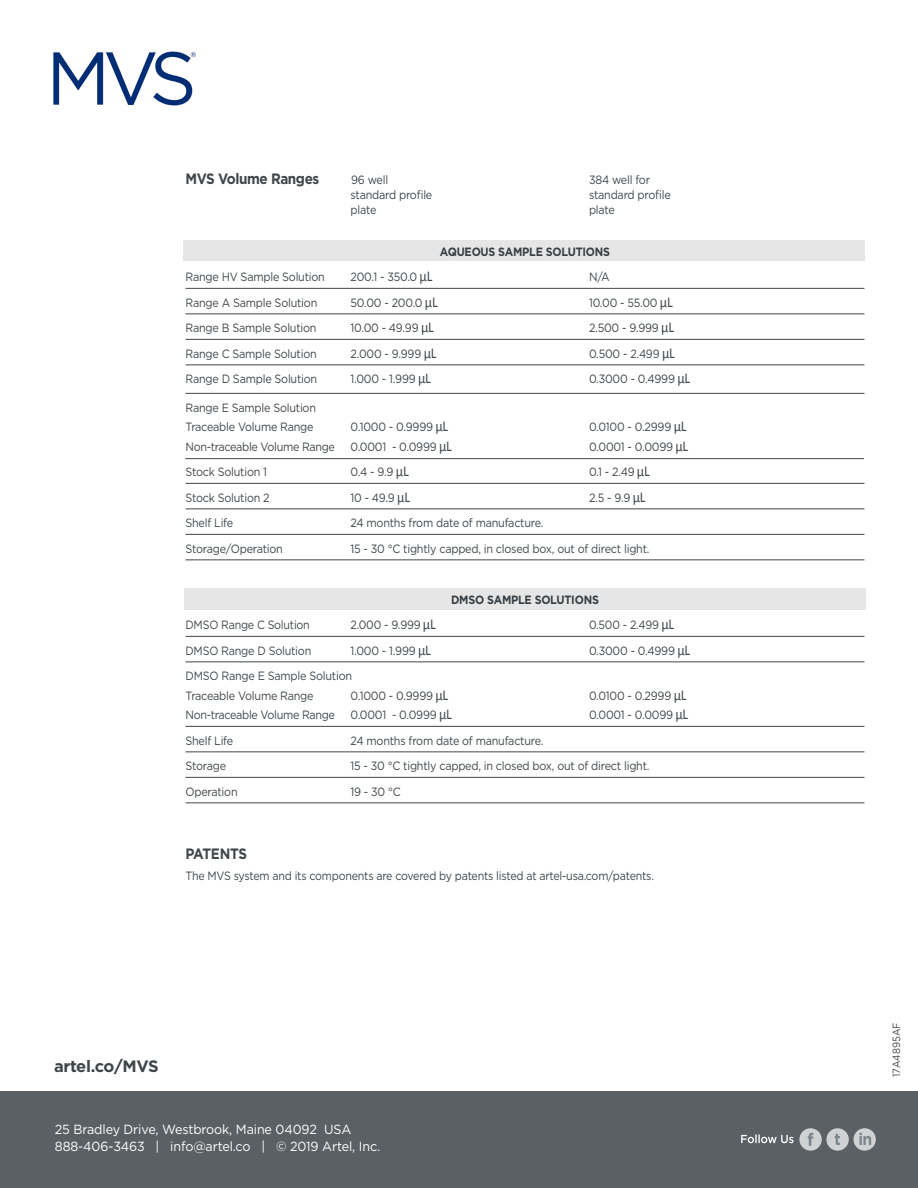
<style>
.page{position:relative;width:918px;height:1188px;background:#fff}
.page>*{position:absolute;margin:0;border:0;box-sizing:border-box;transform-origin:0 0}
.t1{font:700 16.5px "Gotham";letter-spacing:-.02em;color:#3f464a}
.t2{font:700 15px "Gotham";letter-spacing:-.03em;color:#3f464a;scale:.9 1}
.t3{font:13.2px "Gotham";letter-spacing:-.01em;color:#fff;scale:.95 1}
.t4{font:12px "Gotham";letter-spacing:-.02em;color:#3f464a;scale:.9 1}
.t5{font:12px "Gotham";letter-spacing:-.02em;color:#3f464a;scale:.89 1}
.t6{font:700 12px "Gotham";letter-spacing:-.02em;color:#3f464a;scale:.9 1}
.t7{font:10.5px "Gotham";color:#3f464a;scale:.91 1}
.s1{font-family:"Calibri";font-size:15px}
</style>
<div class="page">
<div style="left:0;top:1091px;width:918px;height:97px;background:#5b6064"></div>
<svg style="left:741px;top:1135px;width:53px;height:8px"></svg>
<div style="left:799px;top:1128px;width:23px;height:23px;background:#d0d1d3;border-radius:50%"></div>
<svg style="left:808px;top:1133px;width:5px;height:13px"></svg>
<div style="left:826px;top:1128px;width:23px;height:23px;background:#d0d1d3;border-radius:50%"></div>
<svg style="left:835px;top:1134px;width:5px;height:11px"></svg>
<div style="left:853px;top:1128px;width:23px;height:23px;background:#d0d1d3;border-radius:50%"></div>
<svg style="left:859px;top:1133px;width:12px;height:12px"></svg>
<hr style="left:186px;top:288px;width:678px;height:1px;background:#3f464a">
<hr style="left:186px;top:314px;width:678px;height:1px;background:#3f464a">
<hr style="left:186px;top:339px;width:678px;height:1px;background:#3f464a">
<hr style="left:186px;top:365px;width:678px;height:1px;background:#3f464a">
<hr style="left:186px;top:393px;width:678px;height:1px;background:#3f464a">
<hr style="left:186px;top:483px;width:678px;height:1px;background:#3f464a">
<hr style="left:186px;top:509px;width:678px;height:1px;background:#3f464a">
<hr style="left:186px;top:534px;width:678px;height:1px;background:#3f464a">
<hr style="left:186px;top:560px;width:678px;height:1px;background:#3f464a">
<hr style="left:186px;top:636px;width:678px;height:1px;background:#3f464a">
<hr style="left:186px;top:662px;width:678px;height:1px;background:#3f464a">
<hr style="left:186px;top:726px;width:678px;height:1px;background:#3f464a">
<hr style="left:186px;top:752px;width:678px;height:1px;background:#3f464a">
<hr style="left:186px;top:777px;width:678px;height:1px;background:#3f464a">
<hr style="left:186px;top:803px;width:678px;height:1px;background:#3f464a">
<div style="left:183px;top:241px;width:682px;height:20px;background:#e6e6e7"></div>
<div style="left:184px;top:588px;width:682px;height:22px;background:#e6e6e7"></div>
<hr style="left:185px;top:458px;width:679px;height:1px;background:#3f464a">
<img style="left:53px;top:51px;width:143px;height:55px">
<p class="t2" style="left:186px;top:169px;width:150px">MVS Volume Ranges</p>
<p class="t4" style="left:351px;top:172px;width:43px">96 well</p>
<p class="t4" style="left:589px;top:172px;width:69px">384 well for</p>
<p class="t4" style="left:351px;top:187px;width:92px">standard profi le</p>
<p class="t4" style="left:589px;top:187px;width:92px">standard profi le</p>
<p class="t4" style="left:351px;top:202px;width:30px">plate</p>
<p class="t4" style="left:589px;top:202px;width:30px">plate</p>
<p class="t6" style="left:440px;top:244px;width:191px">AQUEOUS SAMPLE SOLUTIONS</p>
<p class="t4" style="left:186px;top:269px;width:156px">Range HV Sample Solution</p>
<p class="t4" style="left:351px;top:269px;width:93px">200.1 - 350.0 <span class="s1">µL</span></p>
<p class="t4" style="left:589px;top:269px;width:25px">N/A</p>
<p class="t4" style="left:186px;top:295px;width:148px">Range A Sample Solution</p>
<p class="t4" style="left:351px;top:295px;width:98px">50.00 - 200.0 <span class="s1">µL</span></p>
<p class="t4" style="left:589px;top:295px;width:95px">10.00 - 55.00 <span class="s1">µL</span></p>
<p class="t4" style="left:186px;top:320px;width:147px">Range B Sample Solution</p>
<p class="t4" style="left:351px;top:320px;width:94px">10.00 - 49.99 <span class="s1">µL</span></p>
<p class="t4" style="left:589px;top:320px;width:96px">2.500 - 9.999 <span class="s1">µL</span></p>
<p class="t4" style="left:186px;top:346px;width:147px">Range C Sample Solution</p>
<p class="t4" style="left:351px;top:346px;width:97px">2.000 - 9.999 <span class="s1">µL</span></p>
<p class="t4" style="left:589px;top:346px;width:97px">0.500 - 2.499 <span class="s1">µL</span></p>
<p class="t4" style="left:186px;top:371px;width:148px">Range D Sample Solution</p>
<p class="t4" style="left:351px;top:371px;width:91px">1.000 - 1.999 <span class="s1">µL</span></p>
<p class="t4" style="left:589px;top:371px;width:114px">0.3000 - 0.4999 <span class="s1">µL</span></p>
<p class="t4" style="left:186px;top:400px;width:147px">Range E Sample Solution</p>
<p class="t4" style="left:186px;top:419px;width:144px">Traceable Volume Range</p>
<p class="t4" style="left:351px;top:419px;width:110px">0.1000 - 0.9999 <span class="s1">µL</span></p>
<p class="t4" style="left:589px;top:419px;width:110px">0.0100 - 0.2999 <span class="s1">µL</span></p>
<p class="t4" style="left:186px;top:439px;width:168px">Non-traceable Volume Range</p>
<p class="t4" style="left:350px;top:439px;width:114px">0.0001 - 0.0999 <span class="s1">µL</span></p>
<p class="t4" style="left:589px;top:439px;width:112px">0.0001 - 0.0099 <span class="s1">µL</span></p>
<p class="t4" style="left:186px;top:464px;width:92px">Stock Solution 1</p>
<p class="t4" style="left:351px;top:464px;width:66px">0.4 - 9.9 <span class="s1">µL</span></p>
<p class="t4" style="left:589px;top:464px;width:69px">0.1 - 2.49 <span class="s1">µL</span></p>
<p class="t4" style="left:186px;top:490px;width:95px">Stock Solution 2</p>
<p class="t4" style="left:351px;top:490px;width:68px">10 - 49.9 <span class="s1">µL</span></p>
<p class="t4" style="left:589px;top:490px;width:64px">2.5 - 9.9 <span class="s1">µL</span></p>
<p class="t4" style="left:186px;top:515px;width:55px">Shelf Life</p>
<p class="t4" style="left:351px;top:515px;width:216px">24 months from date of manufacture.</p>
<p class="t4" style="left:186px;top:541px;width:110px">Storage/Operation</p>
<p class="t4" style="left:351px;top:541px;width:334px">15 - 30 °C tightly capped, in closed box, out of direct light.</p>
<p class="t6" style="left:451px;top:592px;width:166px">DMSO SAMPLE SOLUTIONS</p>
<p class="t5" style="left:186px;top:617px;width:141px">DMSO Range C Solution</p>
<p class="t5" style="left:351px;top:617px;width:97px">2.000 - 9.999 <span class="s1">µL</span></p>
<p class="t5" style="left:589px;top:617px;width:97px">0.500 - 2.499 <span class="s1">µL</span></p>
<p class="t5" style="left:186px;top:643px;width:143px">DMSO Range D Solution</p>
<p class="t4" style="left:351px;top:643px;width:91px">1.000 - 1.999 <span class="s1">µL</span></p>
<p class="t4" style="left:589px;top:643px;width:114px">0.3000 - 0.4999 <span class="s1">µL</span></p>
<p class="t4" style="left:186px;top:668px;width:187px">DMSO Range E Sample Solution</p>
<p class="t4" style="left:186px;top:688px;width:144px">Traceable Volume Range</p>
<p class="t4" style="left:351px;top:688px;width:110px">0.1000 - 0.9999 <span class="s1">µL</span></p>
<p class="t4" style="left:589px;top:688px;width:110px">0.0100 - 0.2999 <span class="s1">µL</span></p>
<p class="t4" style="left:186px;top:707px;width:168px">Non-traceable Volume Range</p>
<p class="t4" style="left:350px;top:707px;width:114px">0.0001 - 0.0999 <span class="s1">µL</span></p>
<p class="t4" style="left:589px;top:707px;width:112px">0.0001 - 0.0099 <span class="s1">µL</span></p>
<p class="t4" style="left:186px;top:733px;width:55px">Shelf Life</p>
<p class="t4" style="left:351px;top:733px;width:216px">24 months from date of manufacture.</p>
<p class="t4" style="left:186px;top:758px;width:47px">Storage</p>
<p class="t4" style="left:351px;top:758px;width:334px">15 - 30 °C tightly capped, in closed box, out of direct light.</p>
<p class="t4" style="left:186px;top:784px;width:59px">Operation</p>
<p class="t4" style="left:351px;top:784px;width:57px">19 - 30 °C</p>
<p class="t2" style="left:186px;top:844px;width:70px">PATENTS</p>
<p class="t5" style="left:186px;top:868px;width:528px">The MVS system and its components are covered by patents listed at artel-usa.com/patents.</p>
<p class="t1" style="left:54px;top:1055px;width:106px">artel.co/MVS</p>
<p class="t3" style="left:55px;top:1120px;width:313px">25 Bradley Drive, Westbrook, Maine 04092 USA</p>
<p class="t3" style="left:55px;top:1138px;width:344px">888-406-3463 | info@artel.co | © 2019 Artel, Inc.</p>
<p class="t7" style="left:890px;top:1077px;width:62px;rotate:-90deg">17A4895AF</p>
</div>
